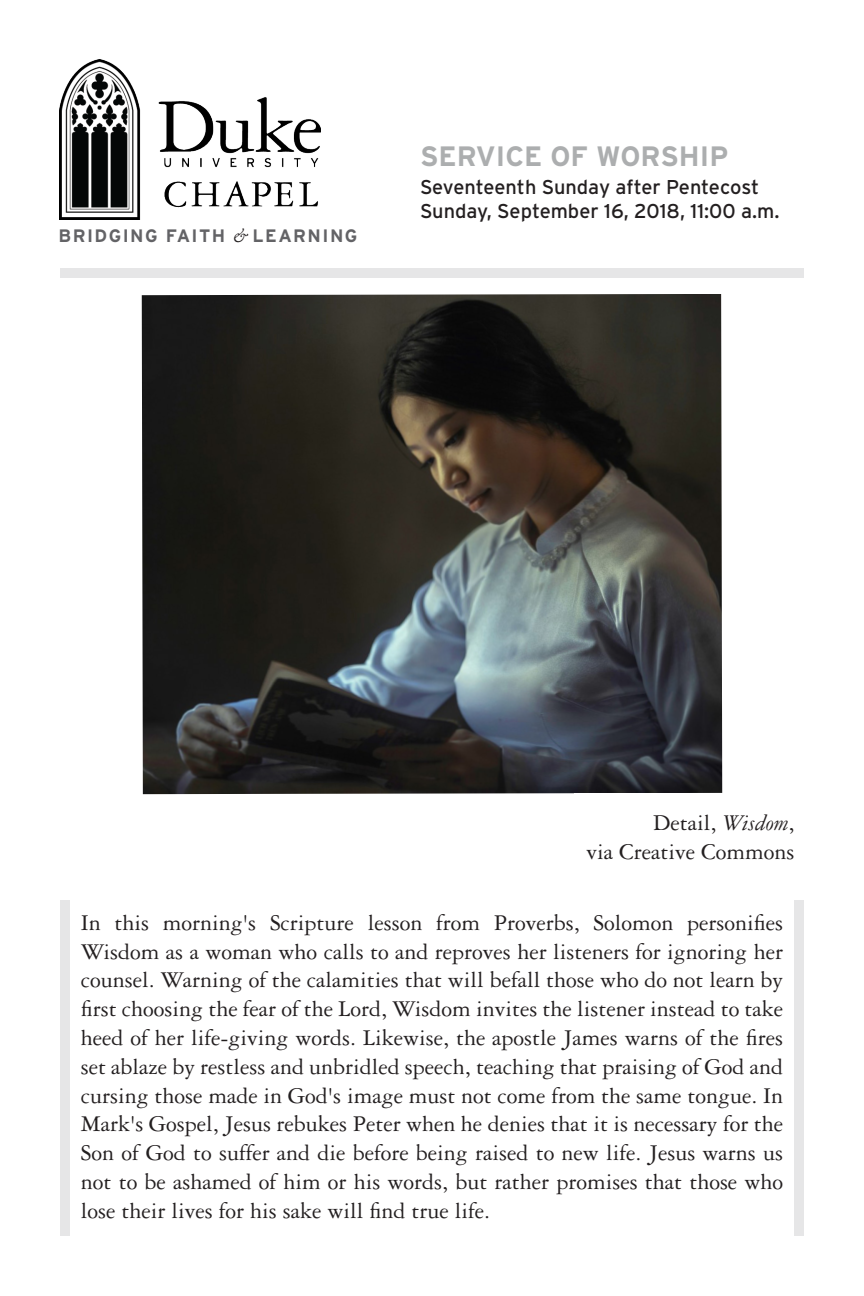
<style>
.page{position:relative;width:864px;height:1296px;background:#fff}
.page>*{position:absolute;margin:0;border:0;box-sizing:border-box;transform-origin:0 0}
.Header_1{font:700 28px "Interstate";color:#acaeaf}
.Announcement{font:24px/28.8px "Garamond 3 LT Std";color:#231f20;text-align:justify}
.Tabbed_Leader{font:24px "Garamond 3 LT Std";color:#231f20}
.Header_2{font:20px/24px "Interstate";color:#231f20}
.t1{font:700 18px "Interstate";letter-spacing:.08em;color:#636366}
.s1{font-family:"Adobe Garamond Pro";font-weight:400;font-style:italic;color:#231f20}
.s2{font-style:italic}
</style>
<div class="page">
<div style="left:60px;top:901px;width:10px;height:335px;background:#e6e6e7"></div>
<div style="left:60px;top:268px;width:744px;height:10px;background:#e6e6e7"></div>
<img style="left:60px;top:60px;width:260px;height:159px">
<img style="left:142px;top:294px;width:580px;height:500px">
<div style="left:794px;top:901px;width:10px;height:335px;background:#e6e6e7"></div>
<p class="t1" style="left:59px;top:226px;width:300px">BRIDGING FAITH <span class="s1">&amp;</span> LEARNING</p>
<p class="Header_1" style="left:420px;top:141px;width:310px">SERVICE OF WORSHIP</p>
<p class="Header_2" style="left:420px;top:175px;width:361px">Seventeenth Sunday after Pentecost<br>Sunday, September 16, 2018, 11:00 a.m.</p>
<p class="Tabbed_Leader" style="left:653px;top:810px;width:143px">Detail, <span class="s2">Wisdom</span>,</p>
<p class="Tabbed_Leader" style="left:586px;top:839px;width:209px">via Creative Commons</p>
<p class="Announcement" style="left:81px;top:908px;width:704px">In this morning's Scripture lesson from Proverbs, Solomon personifies Wisdom as a woman who calls to and reproves her listeners for ignoring her counsel. Warning of the calamities that will befall those who do not learn by first choosing the fear of the Lord, Wisdom invites the listener instead to take heed of her life-giving words. Likewise, the apostle James warns of the fires set ablaze by restless and unbridled speech, teaching that praising of God and cursing those made in God's image must not come from the same tongue. In Mark's Gospel, Jesus rebukes Peter when he denies that it is necessary for the Son of God to suffer and die before being raised to new life. Jesus warns us not to be ashamed of him or his words, but rather promises that those who lose their lives for his sake will find true life.</p>
</div>
